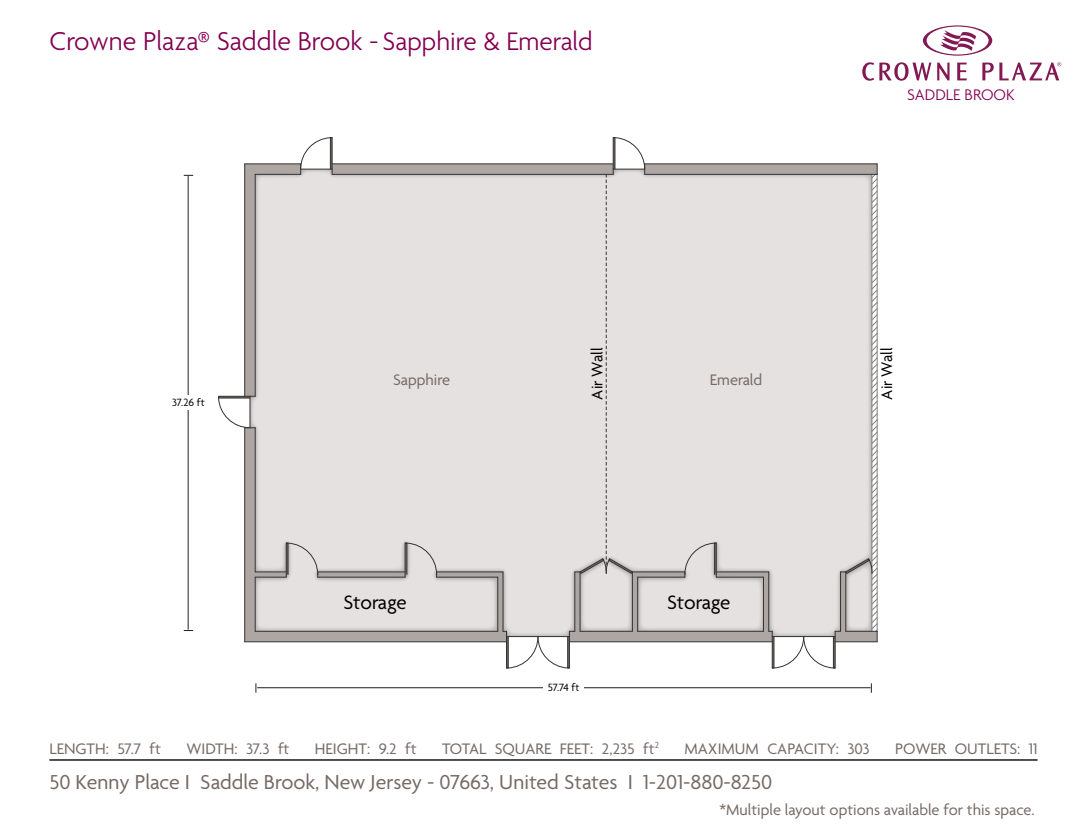
<style>
.page{position:relative;width:1087px;height:840px;background:#fff}
.page>*{position:absolute;margin:0;border:0;box-sizing:border-box;transform-origin:0 0}
.t1{font:300 28px "Agenda";color:#830051}
.t2{font:21.88px "Agenda";color:#766a65}
.t3{font:21px "Agenda";letter-spacing:-.01em;color:#000}
.t4{font:16.62px "Agenda";color:#000}
.t5{font:300 16.62px "Agenda";color:#830051}
.t6{font:16.45px "Agenda";color:#766a65}
.t7{font:15.84px "Arial Narrow";color:#821953}
.t8{font:11.38px "Agenda";letter-spacing:-.01em;color:#000}
.s1{font-size:27.47px}
</style>
<div class="page">
<svg style="left:923px;top:25px;width:69px;height:31px"></svg>
<svg style="left:862px;top:62px;width:69px;height:19px"></svg>
<svg style="left:937px;top:63px;width:12px;height:17px"></svg>
<svg style="left:957px;top:63px;width:9px;height:17px"></svg>
<svg style="left:982px;top:62px;width:79px;height:18px"></svg>
<svg style="left:218px;top:137px;width:660px;height:532px;background:#e1dedd"></svg>
<hr style="left:188px;top:176px;width:1px;height:454px;background:#231f20">
<hr style="left:257px;top:687px;width:613px;height:1px;background:#231f20">
<div style="left:543px;top:681px;width:41px;height:14px;background:#fff"></div>
<div style="left:168px;top:396px;width:41px;height:14px;background:#fff"></div>
<hr style="left:49px;top:759px;width:988px;height:2px;background:#000">
<p class="t1" style="left:49px;top:26px;width:545px">Crowne Plaza® Saddle Brook -<span class="s1">Sapphire &amp; Emerald</span></p>
<p class="t7" style="left:894px;top:83px;width:132px">HOTELS &amp; RESORTS</p>
<p class="t5" style="left:907px;top:86px;width:109px">SADDLE BROOK</p>
<p class="t8" style="left:172px;top:396px;width:34px">37.26 ft</p>
<p class="t4" style="left:588px;top:400px;width:54px;rotate:-90deg">Air Wall</p>
<p class="t4" style="left:878px;top:400px;width:54px;rotate:-90deg">Air Wall</p>
<p class="t6" style="left:393px;top:371px;width:59px">Sapphire</p>
<p class="t6" style="left:710px;top:371px;width:54px">Emerald</p>
<p class="t3" style="left:343px;top:591px;width:65px">Storage</p>
<p class="t3" style="left:667px;top:591px;width:65px">Storage</p>
<p class="t8" style="left:548px;top:681px;width:33px">57.74 ft</p>
<p class="t6" style="left:49px;top:740px;width:113px">LENGTH: 57.7 ft</p>
<p class="t6" style="left:186px;top:740px;width:104px">WIDTH: 37.3 ft</p>
<p class="t6" style="left:315px;top:740px;width:103px">HEIGHT: 9.2 ft</p>
<p class="t6" style="left:442px;top:740px;width:218px">TOTAL SQUARE FEET: 2,235 ft<sup>2</sup></p>
<p class="t6" style="left:684px;top:740px;width:187px">MAXIMUM CAPACITY: 303</p>
<p class="t6" style="left:895px;top:740px;width:144px">POWER OUTLETS: 11</p>
<h2 class="t2" style="left:49px;top:770px;width:724px">50 Kenny Place I Saddle Brook, New Jersey - 07663, United States I 1-201-880-8250</h2>
<p class="t6" style="left:719px;top:801px;width:317px">*Multiple layout options available for this space.</p>
</div>
